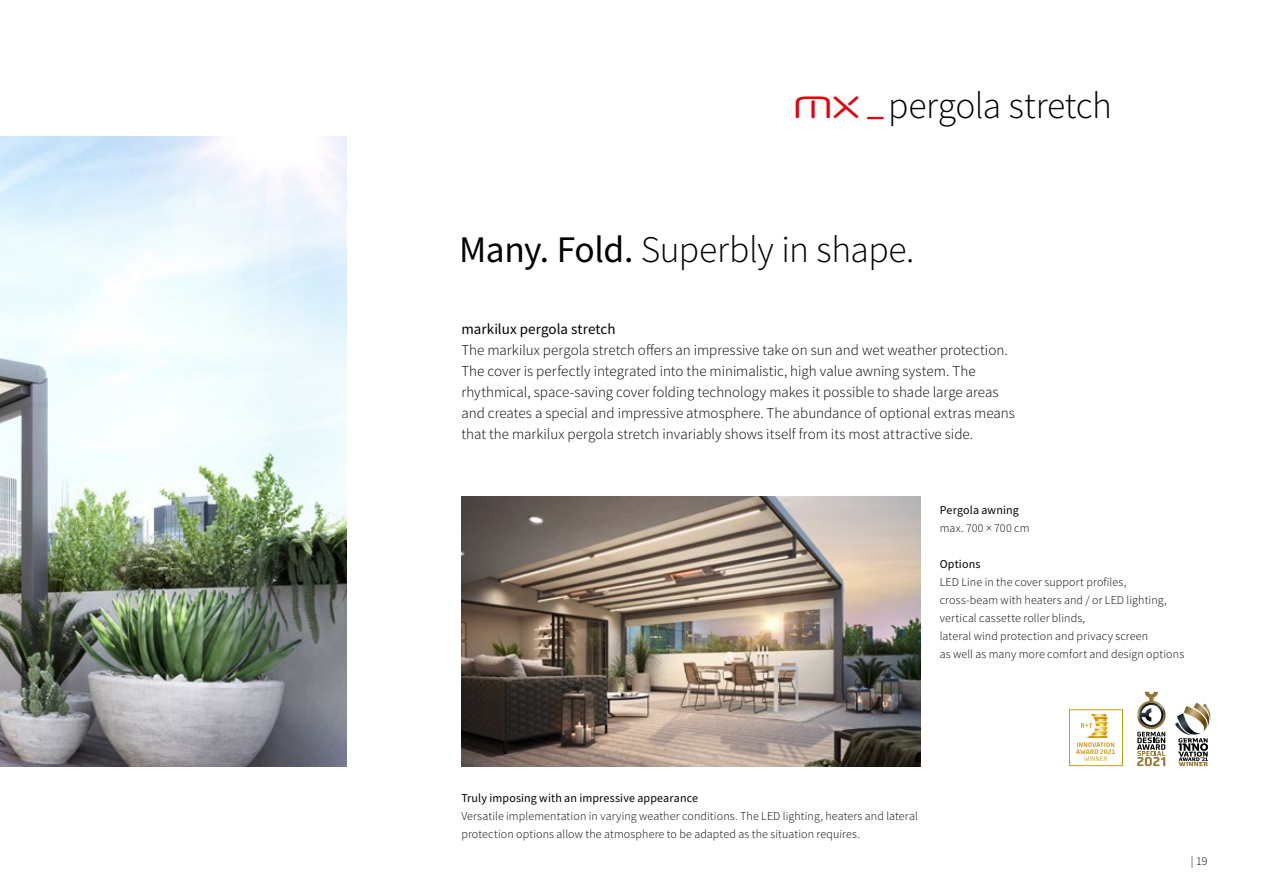
<style>
.page{position:relative;width:1263px;height:893px;background:#fff}
.page>*{position:absolute;margin:0;border:0;box-sizing:border-box;transform-origin:0 0}
.t1{font:300 37.5px "Source Sans Pro";letter-spacing:-.01em;color:#000}
.t2{font:300 15px/21px "Source Sans Pro";color:#000}
.t3{font:15px "Source Sans Pro";letter-spacing:.005em;color:#000}
.t4{font:300 12px/18px "Source Sans Pro";letter-spacing:.01em;color:#000}
.t5{font:12px "Source Sans Pro";letter-spacing:.01em;color:#000}
.s1{font-family:"Neuropol Nova Rg";font-weight:400;font-size:30px;color:#e7000e}
.s2{font-weight:400}
</style>
<div class="page">
<img style="left:461px;top:496px;width:460px;height:270px">
<img style="left:0;top:136px;width:347px;height:630px">
<svg style="left:1137px;top:692px;width:28px;height:74px"></svg>
<svg style="left:1175px;top:703px;width:35px;height:63px"></svg>
<svg style="left:1069px;top:709px;width:54px;height:57px"></svg>
<h1 class="t1" style="left:793px;top:83px;width:320px"><span class="s1">MX </span><sub>–</sub>pergola stretch</h1>
<h1 class="t1" style="left:459px;top:226px;width:457px"><span class="s2">Many. Fold.</span> Superbly in shape.</h1>
<p class="t3" style="left:461px;top:320px;width:156px">markilux pergola stretch</p>
<p class="t2" style="left:461px;top:340px;width:555px">The markilux pergola stretch offers an impressive take on sun and wet weather protection.<br>The cover is perfectly integrated into the minimalistic, high value awning system. The rhythmical, space-saving cover folding technology makes it possible to shade large areas and creates a special and impressive atmosphere. The abundance of optional extras means that the markilux pergola stretch invariably shows itself from its most attractive side.</p>
<p class="t5" style="left:940px;top:502px;width:80px">Pergola awning</p>
<p class="t4" style="left:940px;top:519px;width:91px">max. 700 × 700 cm</p>
<p class="t5" style="left:940px;top:556px;width:42px">Options</p>
<p class="t4" style="left:940px;top:573px;width:246px">LED Line in the cover support profiles, cross-beam with heaters and / or LED lighting, vertical cassette roller blinds,<br>lateral wind protection and privacy screen<br>as well as many more comfort and design options</p>
<p class="t5" style="left:461px;top:790px;width:238px">Truly imposing with an impressive appearance</p>
<p class="t4" style="left:461px;top:807px;width:458px">Versatile implementation in varying weather conditions. The LED lighting, heaters and lateral protection options allow the atmosphere to be adapted as the situation requires.</p>
<p class="t4" style="left:1191px;top:852px;width:18px">| 19</p>
</div>
